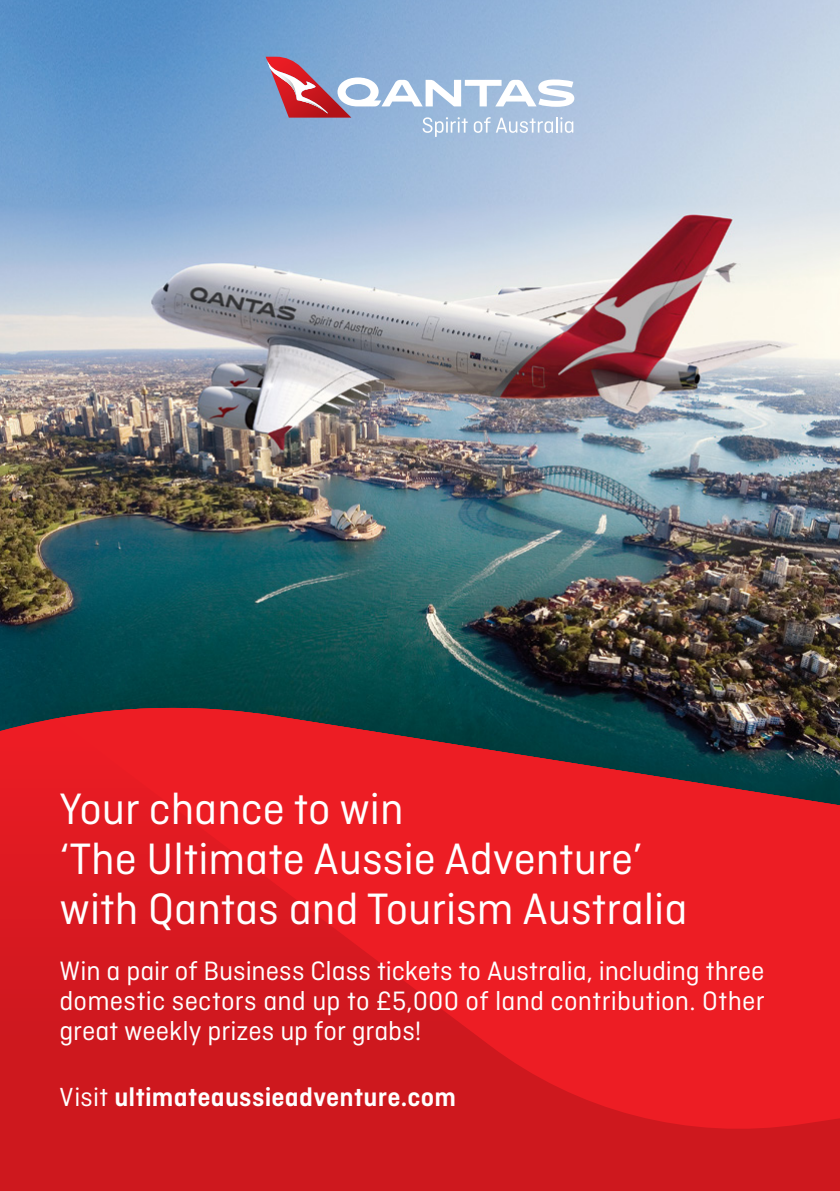
<style>
.page{position:relative;width:840px;height:1191px;background:#fff}
.page>*{position:absolute;margin:0;border:0;box-sizing:border-box;transform-origin:0 0}
.t1{font:46.2px/50px "Ciutadella";color:#fff}
.t2{font:28px/30px "Ciutadella";letter-spacing:.005em;color:#fff;text-align:justify}
.t3{font:600 27.6px "Ciutadella";letter-spacing:.01em;color:#fff}
.s1{font-weight:400}
</style>
<div class="page">
<img style="left:0;top:0;width:839px;height:708px">
<svg style="left:265px;top:57px;width:62px;height:56px"></svg>
<img style="left:300px;top:100px;width:27px;height:13px">
<img style="left:266px;top:59px;width:30px;height:40px">
<svg style="left:337px;top:77px;width:237px;height:30px"></svg>
<svg style="left:422px;top:117px;width:45px;height:20px"></svg>
<svg style="left:473px;top:117px;width:100px;height:16px"></svg>
<div style="left:0;top:708px;width:839px;height:483px;background:#ce181e"></div>
<svg style="left:13px;top:708px;width:826px;height:433px;fill:#ed1d24"></svg>
<h1 class="t1" style="left:60px;top:784px;width:629px">Your chance to win<br>‘The Ultimate Aussie Adventure’ with Qantas and Tourism Australia</h1>
<p class="t2" style="left:59px;top:955px;width:706px">Win a pair of Business Class tickets to Australia, including three domestic sectors and up to £5,000 of land contribution. Other great weekly prizes up for grabs!</p>
<p class="t3" style="left:60px;top:1081px;width:398px"><span class="s1">Visit</span> ultimateaussieadventure.com</p>
</div>
